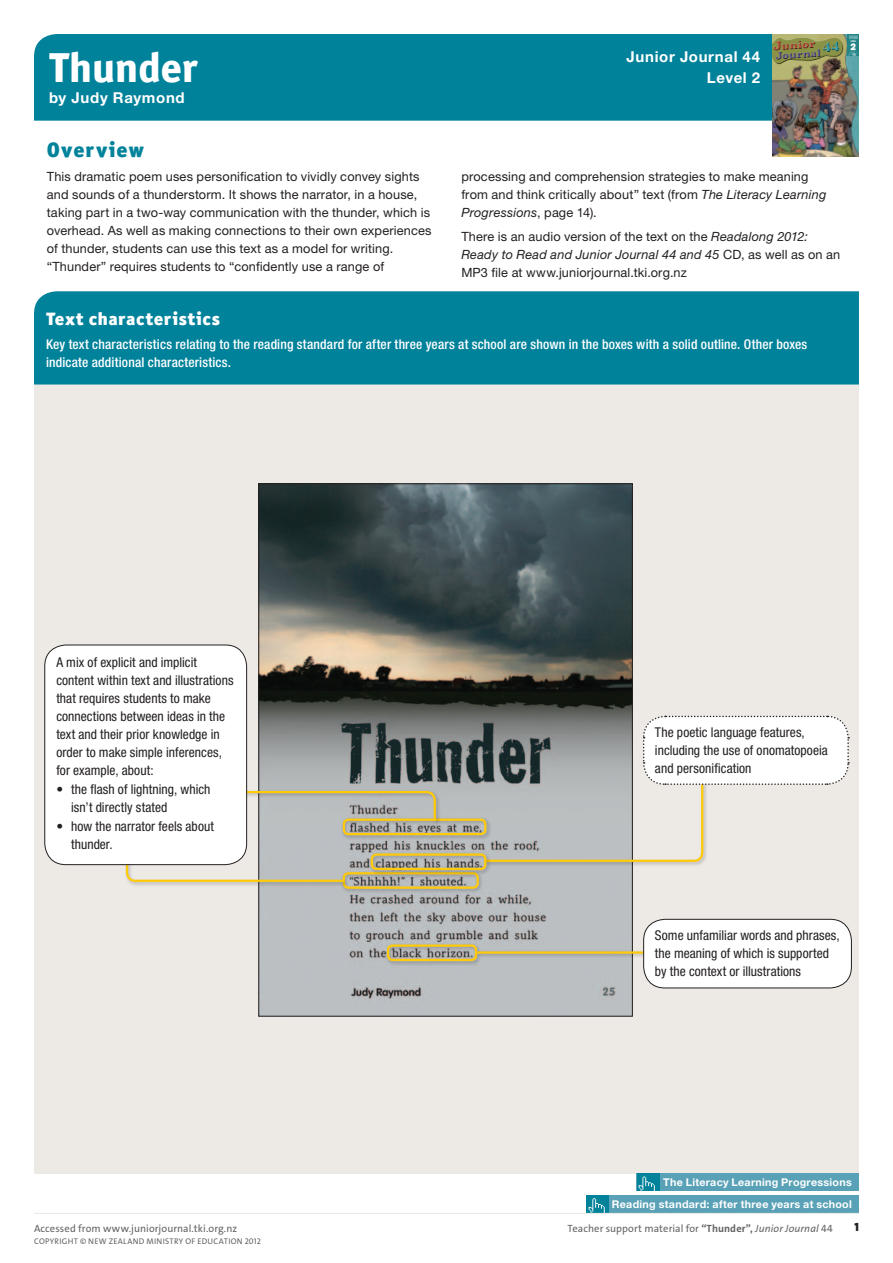
<style>
.page{position:relative;width:893px;height:1263px;background:#fff}
.page>*{position:absolute;margin:0;border:0;box-sizing:border-box;transform-origin:0 0}
.t1{font:800 42px "Officina Sans ITC Pro";color:#fff}
.t2{font:900 21px "Officina Sans ITC Pro";letter-spacing:.05em;color:#00829b}
.t3{font:900 18px "Officina Sans ITC Pro";letter-spacing:.03em;color:#fff}
.t4{font:700 15px/21px "Helvetica Neue LT Pro";letter-spacing:.045em;color:#fff;text-align:right}
.t5{font:condensed 13.5px/18px "Helvetica Neue LT Pro";letter-spacing:.005em;color:#231f20}
.t6{font:500 condensed 13.5px/18px "Helvetica Neue LT Pro";letter-spacing:.015em;color:#fff}
.t7{font:12.75px/18px "Helvetica Neue LT Pro";letter-spacing:.01em;color:#231f20}
.t8{font:900 12px "The Sans Os F";color:#231f20}
.t9{font:700 10.65px "Helvetica Neue LT Pro";letter-spacing:.025em;color:#fff}
.t10{font:10.5px "The Sans Os F";letter-spacing:.005em;color:#636366}
.t11{font:700 9.6px "Billy";color:#fff}
.t12{font:8.25px "The Sans Os F";letter-spacing:.035em;color:#636366}
.t13{font:900 condensed 2.55px "DIN Pro";color:#fff}
.s1{font-style:italic}
.s2{font-weight:700}
</style>
<div class="page">
<div style="left:34px;top:379px;width:825px;height:795px;background:#edeae6"></div>
<div style="left:609px;top:1195px;width:250px;height:18px;background:#59a1b6"></div>
<div style="left:587px;top:1195px;width:22px;height:18px;background:#00829b"></div>
<svg style="left:589px;top:1198px;width:16px;height:15px"></svg>
<div style="left:637px;top:1173px;width:222px;height:18px;background:#59a1b6"></div>
<div style="left:637px;top:1173px;width:22px;height:18px;background:#00829b"></div>
<svg style="left:639px;top:1176px;width:16px;height:15px"></svg>
<img style="left:261px;top:486px;width:370px;height:528px">
<div style="left:484px;top:760px;width:224px;height:107px;background:#231f20;opacity:.3"></div>
<div style="left:341px;top:870px;width:143px;height:23px;background:#231f20;opacity:.3"></div>
<div style="left:343px;top:872px;width:136px;height:17px;border:2px solid #feca0a;border-radius:5px"></div>
<div style="left:341px;top:817px;width:150px;height:23px;background:#231f20;opacity:.3"></div>
<div style="left:343px;top:819px;width:143px;height:16px;border:2px solid #feca0a;border-radius:5px"></div>
<div style="left:369px;top:851px;width:122px;height:24px;background:#231f20;opacity:.3"></div>
<div style="left:371px;top:853px;width:115px;height:17px;border:2px solid #feca0a;border-radius:5px"></div>
<div style="left:385px;top:942px;width:97px;height:24px;background:#231f20;opacity:.3"></div>
<div style="left:387px;top:944px;width:90px;height:17px;border:2px solid #feca0a;border-radius:5px"></div>
<div style="left:124px;top:838px;width:224px;height:49px;background:#231f20;opacity:.3"></div>
<svg style="left:125px;top:838px;width:221px;height:45px"></svg>
<div style="left:216px;top:789px;width:225px;height:37px;background:#231f20;opacity:.3"></div>
<svg style="left:247px;top:790px;width:190px;height:33px"></svg>
<div style="left:475px;top:949px;width:200px;height:9px;background:#231f20;opacity:.3"></div>
<hr style="left:477px;top:951px;width:193px;height:3px;background:#feca0a">
<hr style="left:34px;top:1213px;width:825px;height:1px;background:#eae8e3">
<div style="left:644px;top:919px;width:207px;height:69px;background:#fff;border-radius:21px"></div>
<div style="left:643px;top:919px;width:209px;height:69px;border:1px solid #231f20;border-radius:21px"></div>
<svg style="left:483px;top:715px;width:367px;height:148px"></svg>
<div style="left:45px;top:645px;width:202px;height:220px;background:#fff;border-radius:21px"></div>
<div style="left:44px;top:645px;width:203px;height:220px;border:1px solid #231f20;border-radius:21px"></div>
<div style="left:34px;top:34px;width:739px;height:87px;background:#00829b"></div>
<div style="left:34px;top:291px;width:825px;height:93px;background:#00829b"></div>
<img style="left:773px;top:34px;width:86px;height:122px">
<div style="left:847px;top:34px;width:12px;height:22px;background:#248589"></div>
<svg style="left:773px;top:35px;width:85px;height:30px"></svg>
<h1 class="t1" style="left:49px;top:41px;width:150px">Thunder</h1>
<p class="t4" style="left:49px;top:87px;width:137px">by Judy Raymond</p>
<p class="t4" style="left:627px;top:45px;width:135px">Junior Journal 44<br>Level 2</p>
<p class="t13" style="left:851px;top:40px;width:7px">LEVEL</p>
<p class="t11" style="left:851px;top:41px;width:7px">2</p>
<h2 class="t2" style="left:47px;top:136px;width:99px">Overview</h2>
<p class="t7" style="left:47px;top:167px;width:386px">This dramatic poem uses personification to vividly convey sights and sounds of a thunderstorm. It shows the narrator, in a house, taking part in a two-way communication with the thunder, which is overhead. As well as making connections to their own experiences of thunder, students can use this text as a model for writing. “Thunder” requires students to “confidently use a range of</p>
<p class="t7" style="left:461px;top:167px;width:367px">processing and comprehension strategies to make meaning from and think critically about” text (from <span class="s1">The Literacy Learning<br>Progressions</span>, page 14).</p>
<p class="t7" style="left:461px;top:227px;width:380px">There is an audio version of the text on the <span class="s1">Readalong 2012:<br>Ready to Read and Junior Journal 44 and 45</span> CD, as well as on an<br>MP3 file at www.juniorjournal.tki.org.nz</p>
<h3 class="t3" style="left:46px;top:306px;width:176px">Text characteristics</h3>
<p class="t6" style="left:46px;top:335px;width:763px">Key text characteristics relating to the reading standard for after three years at school are shown in the boxes with a solid outline. Other boxes indicate additional characteristics.</p>
<p class="t5" style="left:56px;top:653px;width:179px">A mix of explicit and implicit content within text and illustrations that requires students to make connections between ideas in the text and their prior knowledge in order to make simple inferences, for example, about:</p>
<p class="t5" style="left:71px;top:780px;width:141px;text-indent:-15px">• the flash of lightning, which isn’t directly stated</p>
<p class="t5" style="left:71px;top:817px;width:144px;text-indent:-15px">• how the narrator feels about thunder.</p>
<p class="t5" style="left:655px;top:723px;width:174px">The poetic language features, including the use of onomatopoeia and personification</p>
<p class="t5" style="left:655px;top:926px;width:186px">Some unfamiliar words and phrases, the meaning of which is supported by the context or illustrations</p>
<p class="t9" style="left:663px;top:1176px;width:190px">The Literacy Learning Progressions</p>
<p class="t9" style="left:612px;top:1197px;width:241px">Reading standard: after three years at school</p>
<p class="t10" style="left:34px;top:1222px;width:205px">Accessed from www.juniorjournal.tki.org.nz</p>
<p class="t10" style="left:568px;top:1222px;width:267px">Teacher support material for <span class="s2">“Thunder”,</span> <span class="s1">Junior Journal</span> 44</p>
<p class="t8" style="left:854px;top:1219px;width:6px">1</p>
<p class="t12" style="left:34px;top:1235px;width:228px">Copyright © New Zealan d Min istry of Education 2012</p>
</div>
